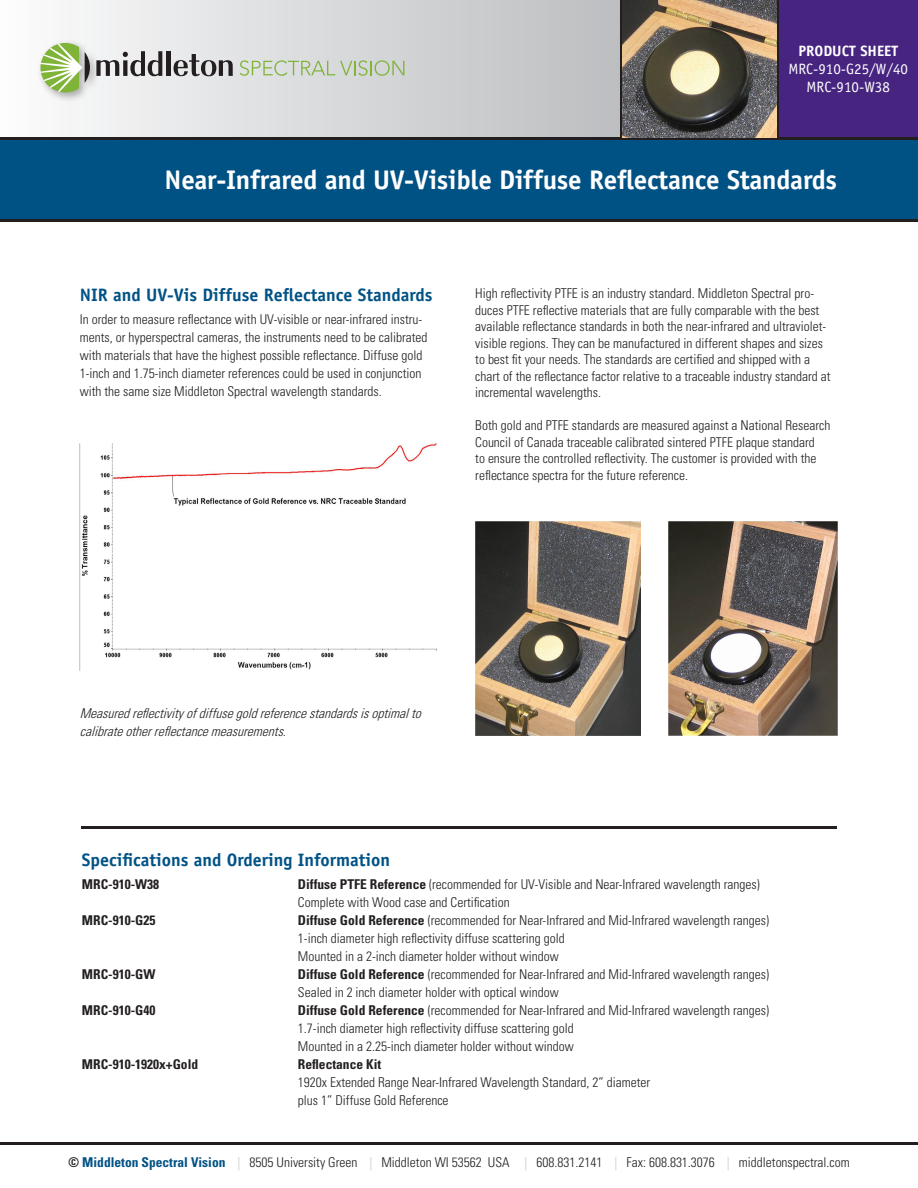
<style>
.page{position:relative;width:918px;height:1188px;background:#fff}
.page>*{position:absolute;margin:0;border:0;box-sizing:border-box;transform-origin:0 0}
.t1{font:700 27px "Officina Sans Std";letter-spacing:-.01em;color:#fff}
.Subhead{font:700 18px "Officina Sans Std";color:#005285}
.t2{font:15px "Officina Sans Std";color:#fff}
.t3{font:700 15px "Officina Sans Std";color:#fff}
.Body_Copy{font:300 condensed 13.5px/16.5px "Univers LT Std";color:#231f20}
.t4{font:italic 300 condensed 13.5px/18px "Univers LT Std";color:#231f20}
.Body_Copy-2{font:700 condensed 13.5px "Univers LT Std";color:#231f20}
.s1{font-weight:700}
.s2{font-weight:700;color:#005285}
.s3{color:#c7c8ca}
</style>
<div class="page">
<div style="left:778px;top:0;width:140px;height:138px;background:#472480"></div>
<div style="left:0;top:140px;width:918px;height:80px;background:#005285"></div>
<div style="left:0;top:0;width:621px;height:139px;background:linear-gradient(to right,#fcfcfd,#bcbdc0)"></div>
<hr style="left:0;top:137px;width:918px;height:3px;background:#231f20">
<hr style="left:0;top:219px;width:918px;height:3px;background:#231f20">
<hr style="left:776px;top:0;width:3px;height:138px;background:#231f20">
<hr style="left:620px;top:0;width:3px;height:138px;background:#231f20">
<hr style="left:1px;top:1142px;width:917px;height:3px;background:#231f20">
<hr style="left:81px;top:826px;width:756px;height:3px;background:#231f20">
<img style="left:623px;top:0;width:154px;height:138px">
<img style="left:79px;top:443px;width:359px;height:227px">
<img style="left:476px;top:522px;width:164px;height:214px">
<img style="left:669px;top:521px;width:168px;height:214px">
<div style="left:36px;top:39px;width:70px;height:70px;background:#231f20;opacity:.35"></div>
<svg style="left:41px;top:43px;width:49px;height:50px"></svg>
<svg style="left:96px;top:51px;width:66px;height:25px"></svg>
<div style="left:166px;top:51px;width:5px;height:25px;background:#231f20"></div>
<svg style="left:174px;top:54px;width:59px;height:22px"></svg>
<svg style="left:240px;top:60px;width:164px;height:16px;background:#c5d1b7"></svg>
<p class="t3" style="left:798px;top:41px;width:101px">product Sheet</p>
<p class="t2" style="left:788px;top:60px;width:121px">MRC-910-G25/W/40</p>
<p class="t2" style="left:807px;top:78px;width:85px">MRC-910-W38</p>
<p class="t1" style="left:165px;top:163px;width:674px">Near-Infrared and UV-Visible Diffuse Reflectance Standards</p>
<p class="Subhead" style="left:80px;top:284px;width:354px">NIR and UV-Vis Diffuse Reflectance Standards</p>
<p class="Body_Copy" style="left:80px;top:310px;width:349px;line-height:18px">In order to measure reflectance with UV-visible or near-infrared instru&shy;ments, or hyperspectral cameras, the instruments need to be calibrated with materials that have the highest possible reflectance. Diffuse gold 1-inch and 1.75-inch diameter references could be used in conjunction with the same size Middleton Spectral wavelength standards.</p>
<p class="Body_Copy" style="left:475px;top:285px;width:357px">High reflectivity PTFE is an industry standard. Middleton Spectral pro&shy;duces PTFE reflective materials that are fully comparable with the best available reflectance standards in both the near-infrared and ultraviolet&shy;visible regions. They can be manufactured in different shapes and sizes to best fit your needs. The standards are certified and shipped with a chart of the reflectance factor relative to a traceable industry standard at incremental wavelengths.</p>
<p class="Body_Copy" style="left:475px;top:417px;width:357px">Both gold and PTFE standards are measured against a National Research Council of Canada traceable calibrated sintered PTFE plaque standard<br>to ensure the controlled reflectivity. The customer is provided with the reflectance spectra for the future reference.</p>
<p class="t4" style="left:80px;top:705px;width:347px">Measuredreflectivityofdiffusegoldreferencestandardsisoptimalto calibrateotherreflectancemeasurements.</p>
<p class="Subhead" style="left:82px;top:849px;width:310px">Specifications and Ordering Information</p>
<p class="Body_Copy-2" style="left:82px;top:876px;width:79px">MRC-910-W38</p>
<p class="Body_Copy" style="left:298px;top:876px;width:463px"><span class="s1">Diffuse PTFE Reference</span> (recommended for UV-Visible and Near-Infrared wavelength ranges)</p>
<p class="Body_Copy" style="left:298px;top:894px;width:213px">Complete with Wood case and Certification</p>
<p class="Body_Copy-2" style="left:82px;top:912px;width:75px">MRC-910-G25</p>
<p class="Body_Copy" style="left:298px;top:912px;width:473px"><span class="s1">Diffuse Gold Reference</span> (recommended for Near-Infrared and Mid-Infrared wavelength ranges)</p>
<p class="Body_Copy" style="left:298px;top:930px;width:268px">1-inch diameter high reflectivity diffuse scattering gold</p>
<p class="Body_Copy" style="left:298px;top:948px;width:262px">Mounted in a 2-inch diameter holder without window</p>
<p class="Body_Copy-2" style="left:82px;top:966px;width:75px">MRC-910-GW</p>
<p class="Body_Copy" style="left:298px;top:966px;width:473px"><span class="s1">Diffuse Gold Reference</span> (recommended for Near-Infrared and Mid-Infrared wavelength ranges)</p>
<p class="Body_Copy" style="left:298px;top:984px;width:262px">Sealed in 2 inch diameter holder with optical window</p>
<p class="Body_Copy-2" style="left:82px;top:1002px;width:75px">MRC-910-G40</p>
<p class="Body_Copy" style="left:298px;top:1002px;width:473px"><span class="s1">Diffuse Gold Reference</span> (recommended for Near-Infrared and Mid-Infrared wavelength ranges)</p>
<p class="Body_Copy" style="left:298px;top:1020px;width:277px">1.7-inch diameter high reflectivity diffuse scattering gold</p>
<p class="Body_Copy" style="left:298px;top:1038px;width:277px">Mounted in a 2.25-inch diameter holder without window</p>
<p class="Body_Copy-2" style="left:82px;top:1056px;width:118px">MRC-910-1920x+Gold</p>
<p class="Body_Copy-2" style="left:298px;top:1056px;width:85px">Reflectance Kit</p>
<p class="Body_Copy" style="left:298px;top:1074px;width:354px">1920x Extended Range Near-Infrared Wavelength Standard, 2” diameter</p>
<p class="Body_Copy" style="left:298px;top:1092px;width:152px">plus 1” Diffuse Gold Reference</p>
<p class="Body_Copy" style="left:68px;top:1154px;width:783px"><span class="s1">©</span> <span class="s2">Middleton Spectral Vision</span> <span class="s3">|</span> 8505 University Green <span class="s3">|</span> Middleton WI 53562 USA <span class="s3">|</span> 608.831.2141 <span class="s3">|</span> Fax: 608.831.3076 <span class="s3">|</span> middletonspectral.com</p>
</div>
